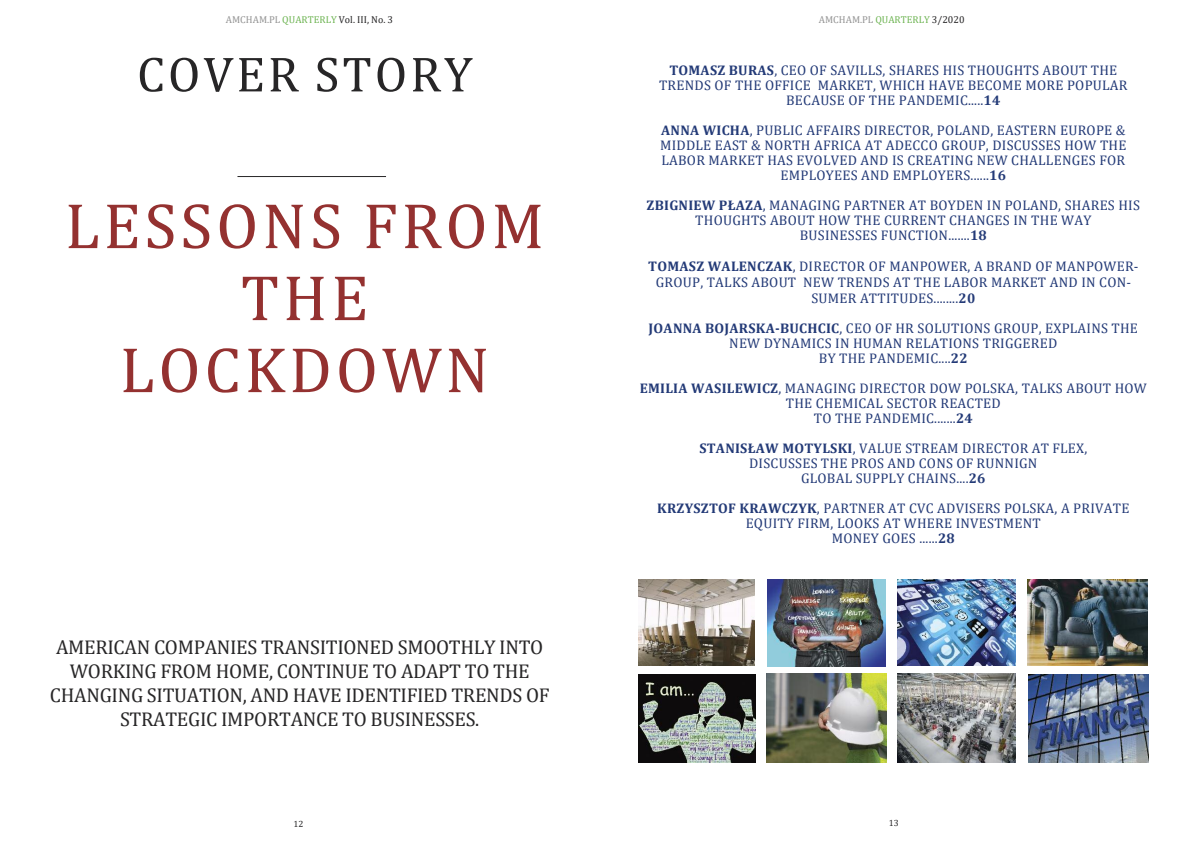
<style>
.page{position:relative;width:1191px;height:842px;background:#fff}
.page>*{position:absolute;margin:0;border:0;box-sizing:border-box;transform-origin:0 0}
.t1{font:65px/72px "Cambria";letter-spacing:.055em;color:#943130;text-align:center}
.t2{font:50px "Cambria";letter-spacing:.055em;color:#272627}
.t3{font:20px/24px "Cambria";letter-spacing:-.015em;color:#272627;text-align:center}
.t4{font:14px/15px "Cambria";letter-spacing:.015em;color:#233a77;text-align:center}
.t5{font:10px "Cambria Math";color:#272627}
.t6{font:10px "Cambria Math";color:#939393}
.t7{font:9px "Cambria Math";color:#272627}
.s1{color:#939393}
.s2{color:#6eb453}
.s3{color:#272627}
.s4{font-weight:700}
</style>
<div class="page">
<hr style="left:237px;top:176px;width:149px;height:1px;background:#272627">
<img style="left:638px;top:580px;width:116px;height:85px">
<img style="left:766px;top:674px;width:121px;height:88px">
<img style="left:897px;top:674px;width:118px;height:89px">
<img style="left:1028px;top:674px;width:120px;height:89px">
<img style="left:1027px;top:580px;width:121px;height:85px">
<img style="left:767px;top:579px;width:118px;height:87px">
<img style="left:897px;top:579px;width:118px;height:87px">
<img style="left:638px;top:675px;width:117px;height:87px">
<p class="t5" style="left:226px;top:16px;width:169px"><span class="s1">AMCHAM.PL</span> <span class="s2">QUARTERLY</span> Vol. III, No. 3</p>
<p class="t6" style="left:819px;top:16px;width:147px">AMCHAM.PL <span class="s2">QUARTERLY</span> <span class="s3">3/2020</span></p>
<h2 class="t2" style="left:137px;top:44px;width:337px">COVER STORY</h2>
<p class="t4" style="left:659px;top:62px;width:470px"><span class="s4">TOMASZ BURAS</span>, CEO OF SAVILLS, SHARES HIS THOUGHTS ABOUT THE<br>TRENDS OF THE OFFICE MARKET, WHICH HAVE BECOME MORE POPULAR<br>BECAUSE OF THE PANDEMIC.....<span class="s4">14</span></p>
<p class="t4" style="left:660px;top:122px;width:468px"><span class="s4">ANNA WICHA</span>, PUBLIC AFFAIRS DIRECTOR, POLAND, EASTERN EUROPE &amp; MIDDLE EAST &amp; NORTH AFRICA AT ADECCO GROUP, DISCUSSES HOW THE LABOR MARKET HAS EVOLVED AND IS CREATING NEW CHALLENGES FOR EMPLOYEES AND EMPLOYERS......<span class="s4">16</span></p>
<p class="t4" style="left:646px;top:197px;width:495px"><span class="s4">ZBIGNIEW PŁAZA</span>, MANAGING PARTNER AT BOYDEN IN POLAND, SHARES HIS<br>THOUGHTS ABOUT HOW THE CURRENT CHANGES IN THE WAY<br>BUSINESSES FUNCTION.......<span class="s4">18</span></p>
<p class="t4" style="left:648px;top:257px;width:492px;line-height:16px"><span class="s4">TOMASZ WALENCZAK</span>, DIRECTOR OF MANPOWER, A BRAND OF MANPOWER-<br>GROUP, TALKS ABOUT NEW TRENDS AT THE LABOR MARKET AND IN CON-<br>SUMER ATTITUDES........<span class="s4">20</span></p>
<p class="t4" style="left:648px;top:320px;width:491px"><span class="s4">JOANNA BOJARSKA-BUCHCIC</span>, CEO OF HR SOLUTIONS GROUP, EXPLAINS THE<br>NEW DYNAMICS IN HUMAN RELATIONS TRIGGERED<br>BY THE PANDEMIC....<span class="s4">22</span></p>
<p class="t4" style="left:640px;top:380px;width:508px"><span class="s4">EMILIA WASILEWICZ</span>, MANAGING DIRECTOR DOW POLSKA, TALKS ABOUT HOW<br>THE CHEMICAL SECTOR REACTED<br>TO THE PANDEMIC.......<span class="s4">24</span></p>
<p class="t4" style="left:699px;top:440px;width:389px"><span class="s4">STANISŁAW MOTYLSKI</span>, VALUE STREAM DIRECTOR AT FLEX,<br>DISCUSSES THE PROS AND CONS OF RUNNIGN<br>GLOBAL SUPPLY CHAINS....<span class="s4">26</span></p>
<p class="t4" style="left:657px;top:500px;width:474px"><span class="s4">KRZYSZTOF KRAWCZYK</span>, PARTNER AT CVC ADVISERS POLSKA, A PRIVATE<br>EQUITY FIRM, LOOKS AT WHERE INVESTMENT<br>MONEY GOES ......<span class="s4">28</span></p>
<h1 class="t1" style="left:65px;top:188px;width:481px">LESSONS FROM<br>THE<br>LOCKDOWN</h1>
<h3 class="t3" style="left:50px;top:635px;width:501px">AMERICAN COMPANIES TRANSITIONED SMOOTHLY INTO WORKING FROM HOME, CONTINUE TO ADAPT TO THE CHANGING SITUATION, AND HAVE IDENTIFIED TRENDS OF STRATEGIC IMPORTANCE TO BUSINESSES.</h3>
<p class="t7" style="left:294px;top:820px;width:11px">12</p>
<p class="t7" style="left:889px;top:819px;width:11px">13</p>
</div>
